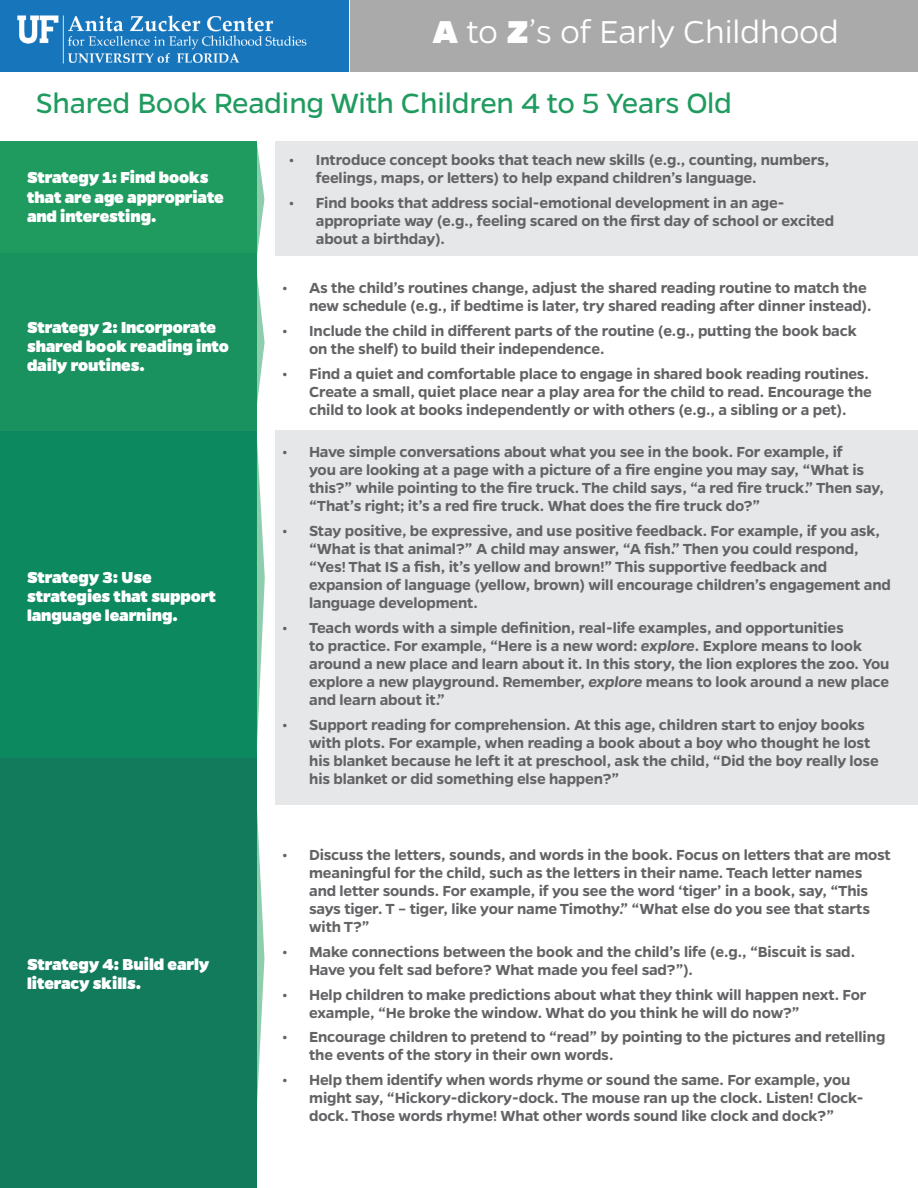
<style>
.page{position:relative;width:918px;height:1188px;background:#fff}
.page>*{position:absolute;margin:0;border:0;box-sizing:border-box;transform-origin:0 0}
.t1{font:300 35.85px "Gentona";letter-spacing:-.01em;color:#fff}
.t2{font:31.5px "Gentona";letter-spacing:-.01em;color:#209b5f}
.t3{font:800 18px/19px "Gentona";letter-spacing:-.005em;color:#fff}
.t4{font:600 16.5px/18px "Gentona";letter-spacing:-.01em;color:#636366}
.s1{font-weight:800}
.s2{font-style:italic}
</style>
<div class="page">
<svg style="left:257px;top:144px;width:7px;height:111px"></svg>
<svg style="left:257px;top:275px;width:8px;height:129px"></svg>
<div style="left:0;top:141px;width:257px;height:115px;background:#209b5f"></div>
<div style="left:0;top:254px;width:257px;height:183px;background:#1a9260"></div>
<div style="left:0;top:431px;width:257px;height:329px;background:#0c895f"></div>
<div style="left:0;top:758px;width:257px;height:430px;background:#127b5c"></div>
<div style="left:275px;top:141px;width:610px;height:115px;background:#e6e7e9"></div>
<div style="left:275px;top:431px;width:643px;height:374px;background:#e6e7e9"></div>
<div style="left:838px;top:141px;width:80px;height:115px;background:#e6e7e9"></div>
<svg style="left:257px;top:440px;width:8px;height:664px"></svg>
<div style="left:350px;top:0;width:568px;height:72px;background:#aaa"></div>
<div style="left:0;top:0;width:349px;height:72px;background:#1775bc"></div>
<img style="left:17px;top:15px;width:290px;height:48px">
<h1 class="t1" style="left:432px;top:12px;width:408px"><span class="s1">A</span> to <span class="s1">Z</span>’s of Early Childhood</h1>
<h2 class="t2" style="left:36px;top:86px;width:698px">Shared Book Reading With Children 4 to 5 Years Old</h2>
<p class="t3" style="left:27px;top:168px;width:198px">Strategy 1: Find books that are age appropriate and interesting.</p>
<p class="t3" style="left:27px;top:318px;width:203px">Strategy 2: Incorporate shared book reading into daily routines.</p>
<p class="t3" style="left:27px;top:568px;width:190px">Strategy 3: Use strategies that support language learning.</p>
<p class="t3" style="left:27px;top:955px;width:184px">Strategy 4: Build early literacy skills.</p>
<p class="t4" style="left:316px;top:151px;width:515px;text-indent:-27px">• Introduce concept books that teach new skills (e.g., counting, numbers, feelings, maps, or letters) to help expand children’s language.</p>
<p class="t4" style="left:316px;top:194px;width:520px;text-indent:-27px">• Find books that address social-emotional development in an age&shy;appropriate way (e.g., feeling scared on the first day of school or excited about a birthday).</p>
<p class="t4" style="left:282px;top:279px;width:591px;text-align:right">• As the child’s routines change, adjust the shared reading routine to match the new schedule (e.g., if bedtime is later, try shared reading after dinner instead).</p>
<p class="t4" style="left:309px;top:321px;width:549px;text-indent:-27px">• Include the child in different parts of the routine (e.g., putting the book back on the shelf) to build their independence.</p>
<p class="t4" style="left:309px;top:364px;width:564px;text-indent:-27px">• Find a quiet and comfortable place to engage in shared book reading routines.<br>Create a small, quiet place near a play area for the child to read. Encourage the child to look at books independently or with others (e.g., a sibling or a pet).</p>
<p class="t4" style="left:309px;top:443px;width:576px;text-indent:-27px">• Have simple conversations about what you see in the book. For example, if<br>you are looking at a page with a picture of a fire engine you may say, “What is this?” while pointing to the fire truck. The child says, “a red fire truck.” Then say, “That’s right; it’s a red fire truck. What does the fire truck do?”</p>
<p class="t4" style="left:309px;top:522px;width:583px;text-indent:-27px">• Stay positive, be expressive, and use positive feedback. For example, if you ask, “What is that animal?” A child may answer, “A fish.” Then you could respond, “Yes! That IS a fish, it’s yellow and brown!” This supportive feedback and expansion of language (yellow, brown) will encourage children’s engagement and language development.</p>
<p class="t4" style="left:309px;top:619px;width:582px;text-indent:-27px">• Teach words with a simple definition, real-life examples, and opportunities<br>to practice. For example, “Here is a new word: <span class="s2">explore</span>. Explore means to look around a new place and learn about it. In this story, the lion explores the zoo. You explore a new playground. Remember, <span class="s2">explore</span> means to look around a new place and learn about it.”</p>
<p class="t4" style="left:309px;top:715px;width:571px;text-indent:-27px">• Support reading for comprehension. At this age, children start to enjoy books with plots. For example, when reading a book about a boy who thought he lost his blanket because he left it at preschool, ask the child, “Did the boy really lose his blanket or did something else happen?”</p>
<p class="t4" style="left:309px;top:846px;width:583px;text-indent:-27px">• Discuss the letters, sounds, and words in the book. Focus on letters that are most meaningful for the child, such as the letters in their name. Teach letter names and letter sounds. For example, if you see the word ‘tiger’ in a book, say, “This says tiger. T – tiger, like your name Timothy.” “What else do you see that starts with T?”</p>
<p class="t4" style="left:309px;top:943px;width:547px;text-indent:-27px">• Make connections between the book and the child’s life (e.g., “Biscuit is sad.<br>Have you felt sad before? What made you feel sad?”).</p>
<p class="t4" style="left:309px;top:985px;width:559px;text-indent:-27px">• Help children to make predictions about what they think will happen next. For example, “He broke the window. What do you think he will do now?”</p>
<p class="t4" style="left:309px;top:1028px;width:578px;text-indent:-27px">• Encourage children to pretend to “read” by pointing to the pictures and retelling the events of the story in their own words.</p>
<p class="t4" style="left:309px;top:1071px;width:556px;text-indent:-27px">• Help them identify when words rhyme or sound the same. For example, you might say, “Hickory-dickory-dock. The mouse ran up the clock. Listen! Clock&shy;dock. Those words rhyme! What other words sound like clock and dock?”</p>
</div>
